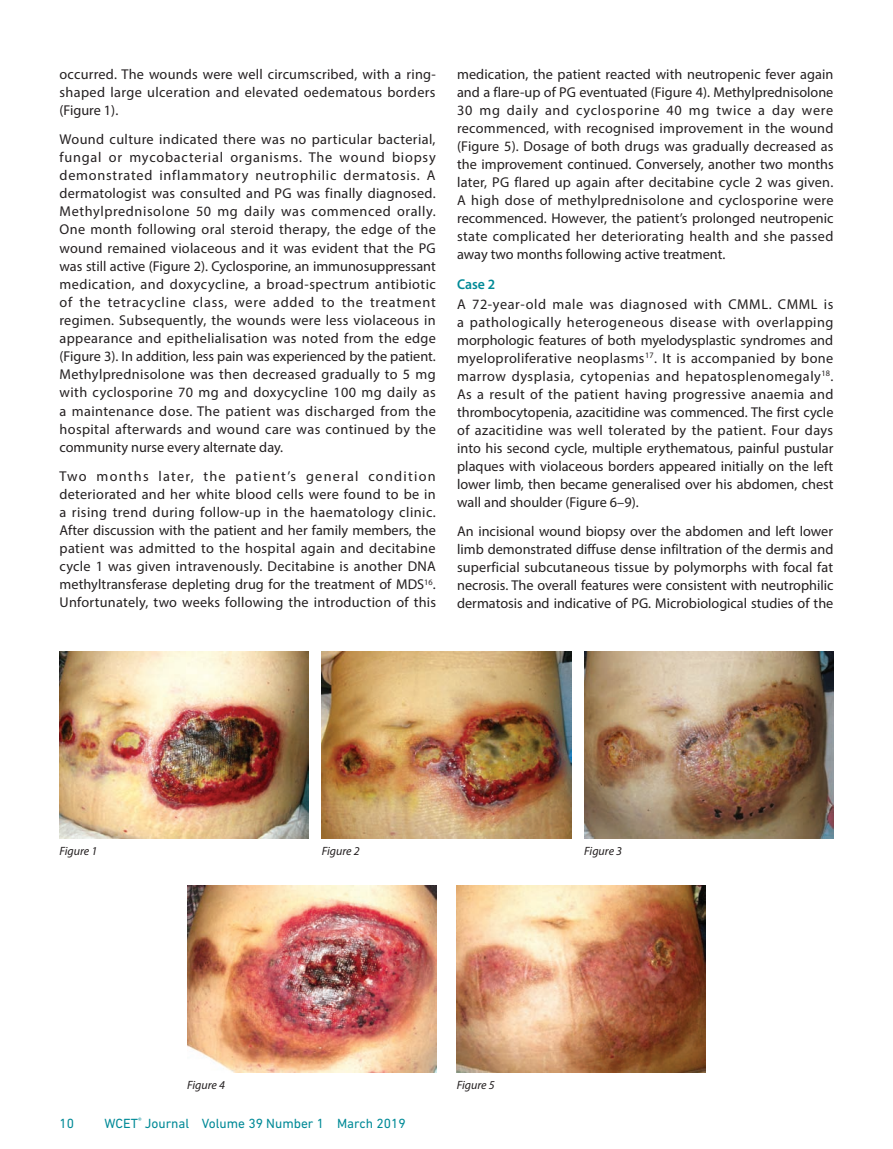
<style>
.page{position:relative;width:893px;height:1149px;background:#fff}
.page>*{position:absolute;margin:0;border:0;box-sizing:border-box;transform-origin:0 0}
._2019_WCET_Galley{font:14.25px/18.1px "Myriad Pro";color:#231f20;text-align:justify}
._2019_WCET_SubHeadin{font:600 14.25px "Myriad Pro";color:#008a97}
.t1{font:13.5px "DIN Next LT Pro";color:#008a97}
._2019_WCET_Figure_Ca{font:italic 12px "Myriad Pro";color:#231f20}
</style>
<div class="page">
<img style="left:60px;top:651px;width:249px;height:187px">
<img style="left:322px;top:651px;width:249px;height:187px">
<img style="left:584px;top:651px;width:249px;height:187px">
<img style="left:187px;top:885px;width:249px;height:186px">
<img style="left:457px;top:885px;width:249px;height:186px">
<p class="_2019_WCET_Galley" style="left:60px;top:65px;width:378px">occurred. The wounds were well circumscribed, with a ring&shy;shaped large ulceration and elevated oedematous borders (Figure 1).</p>
<p class="_2019_WCET_Galley" style="left:60px;top:130px;width:378px">Wound culture indicated there was no particular bacterial, fungal or mycobacterial organisms. The wound biopsy demonstrated inflammatory neutrophilic dermatosis. A dermatologist was consulted and PG was finally diagnosed.<br>Methylprednisolone 50 mg daily was commenced orally.<br>One month following oral steroid therapy, the edge of the wound remained violaceous and it was evident that the PG was still active (Figure 2). Cyclosporine, an immunosuppressant medication, and doxycycline, a broad-spectrum antibiotic of the tetracycline class, were added to the treatment regimen. Subsequently, the wounds were less violaceous in appearance and epithelialisation was noted from the edge (Figure 3). In addition, less pain was experienced by the patient.<br>Methylprednisolone was then decreased gradually to 5 mg with cyclosporine 70 mg and doxycycline 100 mg daily as a maintenance dose. The patient was discharged from the hospital afterwards and wound care was continued by the community nurse every alternate day.</p>
<p class="_2019_WCET_Galley" style="left:60px;top:466px;width:378px">Two months later, the patient’s general condition deteriorated and her white blood cells were found to be in a rising trend during follow-up in the haematology clinic.<br>After discussion with the patient and her family members, the patient was admitted to the hospital again and decitabine cycle 1 was given intravenously. Decitabine is another DNA methyltransferase depleting drug for the treatment of MDS<sup>16</sup>.<br>Unfortunately, two weeks following the introduction of this</p>
<p class="_2019_WCET_Galley" style="left:457px;top:65px;width:378px">medication, the patient reacted with neutropenic fever again and a flare-up of PG eventuated (Figure 4). Methylprednisolone 30 mg daily and cyclosporine 40 mg twice a day were recommenced, with recognised improvement in the wound (Figure 5). Dosage of both drugs was gradually decreased as the improvement continued. Conversely, another two months later, PG flared up again after decitabine cycle 2 was given.<br>A high dose of methylprednisolone and cyclosporine were recommenced. However, the patient’s prolonged neutropenic state complicated her deteriorating health and she passed away two months following active treatment.</p>
<p class="_2019_WCET_SubHeadin" style="left:457px;top:275px;width:40px">Case 2</p>
<p class="_2019_WCET_Galley" style="left:457px;top:295px;width:378px">A 72-year-old male was diagnosed with CMML. CMML is a pathologically heterogeneous disease with overlapping morphologic features of both myelodysplastic syndromes and myeloproliferative neoplasms<sup>17</sup>. It is accompanied by bone marrow dysplasia, cytopenias and hepatosplenomegaly<sup>18</sup>.<br>As a result of the patient having progressive anaemia and thrombocytopenia, azacitidine was commenced. The first cycle of azacitidine was well tolerated by the patient. Four days into his second cycle, multiple erythematous, painful pustular plaques with violaceous borders appeared initially on the left lower limb, then became generalised over his abdomen, chest wall and shoulder (Figure 6–9).</p>
<p class="_2019_WCET_Galley" style="left:457px;top:521px;width:378px">An incisional wound biopsy over the abdomen and left lower limb demonstrated diffuse dense infiltration of the dermis and superficial subcutaneous tissue by polymorphs with focal fat necrosis. The overall features were consistent with neutrophilic dermatosis and indicative of PG. Microbiological studies of the</p>
<p class="_2019_WCET_Figure_Ca" style="left:60px;top:843px;width:39px">Figure 1</p>
<p class="_2019_WCET_Figure_Ca" style="left:322px;top:843px;width:39px">Figure 2</p>
<p class="_2019_WCET_Figure_Ca" style="left:584px;top:843px;width:39px">Figure 3</p>
<p class="_2019_WCET_Figure_Ca" style="left:187px;top:1076px;width:39px">Figure 4</p>
<p class="_2019_WCET_Figure_Ca" style="left:457px;top:1076px;width:39px">Figure 5</p>
<p class="t1" style="left:60px;top:1114px;width:16px">10</p>
<p class="t1" style="left:105px;top:1114px;width:303px">WCET<sup>®</sup> Journal Volume 39 Number 1 March 2019</p>
</div>
